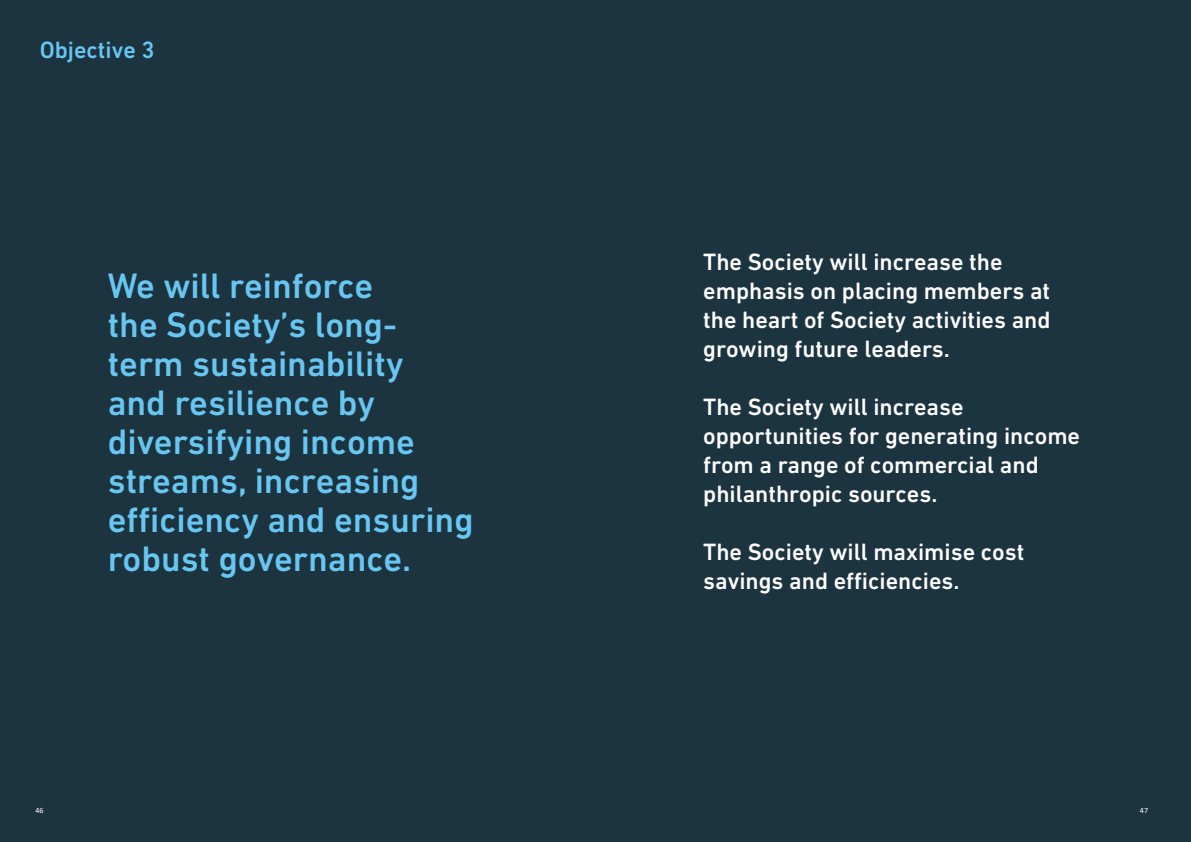
<style>
.page{position:relative;width:1191px;height:842px;background:#1c3440}
.page>*{position:absolute;margin:0;border:0;box-sizing:border-box;transform-origin:0 0}
.t1{font:500 36px/39px "DIN Next LT Pro";color:#68c6f1}
.t2{font:500 24px/29px "DIN Next LT Pro";color:#fff}
.t3{font:500 24px "DIN Next LT Pro";color:#68c6f1}
.t4{font:8px "Calibri";color:#fff}
</style>
<div class="page">
<p class="t3" style="left:40px;top:36px;width:116px">Objective 3</p>
<h1 class="t1" style="left:108px;top:266px;width:367px">We will reinforce<br>the Society’s long&shy;term sustainability<br>and resilience by diversifying income streams, increasing efficiency and ensuring robust governance.</h1>
<p class="t2" style="left:703px;top:248px;width:349px">The Society will increase the emphasis on placing members at the heart of Society activities and growing future leaders.</p>
<p class="t2" style="left:703px;top:393px;width:378px">The Society will increase opportunities for generating income from a range of commercial and philanthropic sources.</p>
<p class="t2" style="left:703px;top:538px;width:323px">The Society will maximise cost savings and efficiencies.</p>
<p class="t4" style="left:36px;top:805px;width:10px">46</p>
<p class="t4" style="left:1140px;top:805px;width:10px">47</p>
</div>
